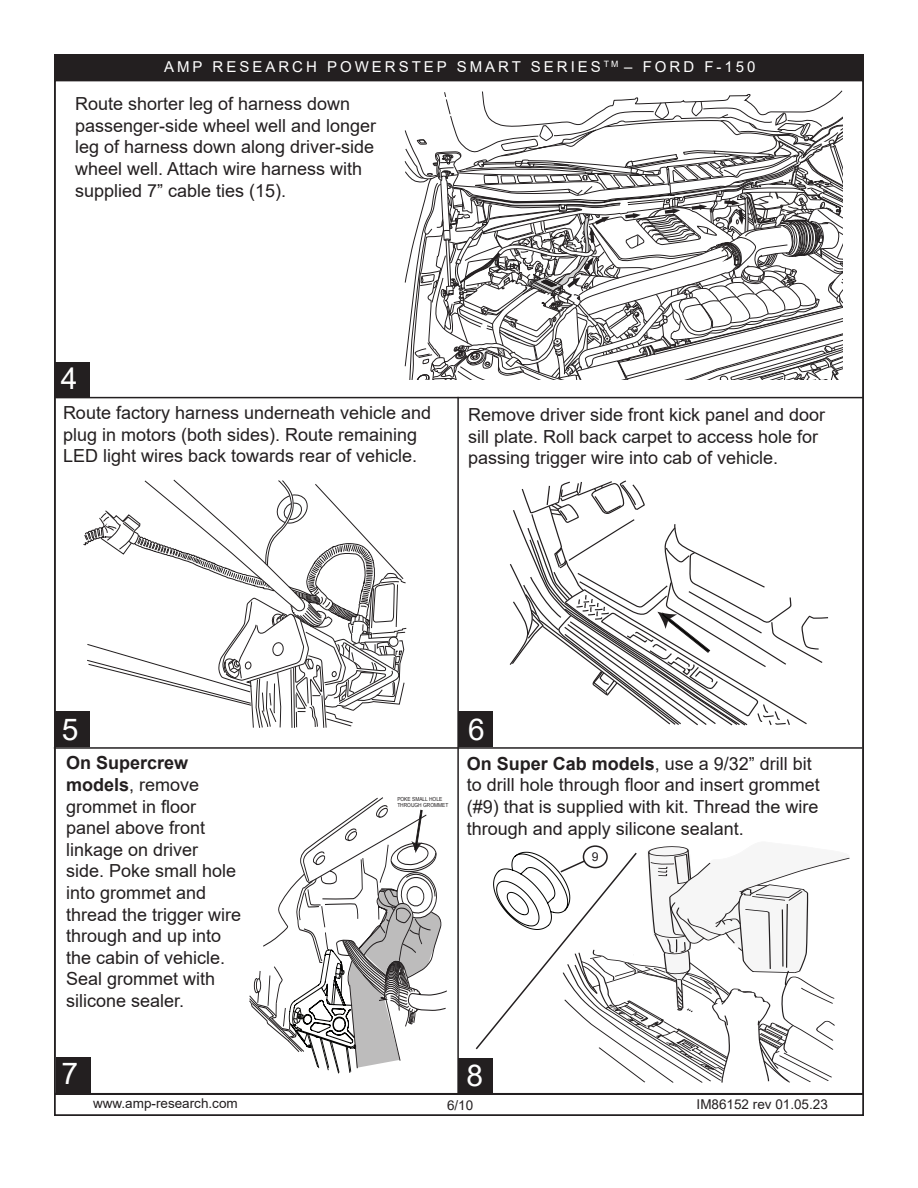
<style>
.page{position:relative;width:918px;height:1188px;background:#fff}
.page>*{position:absolute;margin:0;border:0;box-sizing:border-box;transform-origin:0 0}
.t1{font:30px "Arial";color:#fff}
.t2{font:18px/21.6px "Arial";color:#231f20}
.t3{font:15px "Arial";letter-spacing:.2em;color:#fff}
.t4{font:13.5px "Arial";color:#231f20}
.t5{font:12.3px "Arial";color:#231f20}
.t6{font:5.55px/6.8px "Arial";color:#231f20;scale:.87 1}
.s1{font-weight:700}
</style>
<div class="page">
<div style="left:54px;top:55px;width:809px;height:26px;background:#231f20"></div>
<svg style="left:249px;top:797px;width:198px;height:276px"></svg>
<svg style="left:83px;top:479px;width:324px;height:250px"></svg>
<svg style="left:475px;top:845px;width:375px;height:238px"></svg>
<div style="left:583px;top:845px;width:25px;height:23px;border:2px solid #231f20;border-radius:50%"></div>
<div style="left:55px;top:711px;width:34px;height:36px;background:#231f20"></div>
<div style="left:458px;top:711px;width:35px;height:36px;background:#231f20"></div>
<div style="left:56px;top:1057px;width:34px;height:36px;background:#231f20"></div>
<svg style="left:509px;top:480px;width:319px;height:245px"></svg>
<div style="left:458px;top:1058px;width:35px;height:36px;background:#231f20"></div>
<svg style="left:405px;top:90px;width:438px;height:290px"></svg>
<div style="left:54px;top:1094px;width:810px;height:22px;border:2px solid #231f20"></div>
<hr style="left:56px;top:397px;width:808px;height:1px;background:#231f20">
<hr style="left:457px;top:397px;width:2px;height:697px;background:#231f20">
<div style="left:55px;top:362px;width:35px;height:36px;background:#231f20"></div>
<hr style="left:54px;top:747px;width:808px;height:2px;background:#231f20">
<p class="t3" style="left:164px;top:56px;width:593px">AMP RESEARCH POWERSTEP SMART SERIES <sup>TM</sup> – FORD F-150</p>
<p class="t2" style="left:75px;top:93px;width:303px">Route shorter leg of harness down passenger-side wheel well and longer leg of harness down along driver-side wheel well. Attach wire harness with supplied 7” cable ties (15).</p>
<h1 class="t1" style="left:53px;top:359px;width:36px">1 064</h1>
<p class="t2" style="left:63px;top:402px;width:370px">Route factory harness underneath vehicle and plug in motors (both sides). Route remaining<br>LED light wires back towards rear of vehicle.</p>
<p class="t2" style="left:468px;top:404px;width:359px">Remove driver side front kick panel and door sill plate. Roll back carpet to access hole for passing trigger wire into cab of vehicle.</p>
<h1 class="t1" style="left:62px;top:709px;width:18px">5</h1>
<h1 class="t1" style="left:468px;top:709px;width:18px">6</h1>
<p class="t2" style="left:66px;top:752px;width:177px"><span class="s1">On Supercrew models</span>, remove grommet in floor panel above front linkage on driver<br>side. Poke small hole into grommet and thread the trigger wire through and up into the cabin of vehicle.<br>Seal grommet with silicone sealer.</p>
<p class="t6" style="left:397px;top:795px;width:60px">POKE SMALL HOLE<br>THROUGH GROMMET</p>
<p class="t2" style="left:467px;top:753px;width:355px"><span class="s1">On Super Cab models</span>, use a 9/32” drill bit to drill hole through floor and insert grommet (#9) that is supplied with kit. Thread the wire through and apply silicone sealant.</p>
<p class="t5" style="left:592px;top:848px;width:8px">9</p>
<h1 class="t1" style="left:55px;top:1054px;width:35px">1 67</h1>
<h1 class="t1" style="left:466px;top:1055px;width:18px">8</h1>
<h1 class="t1" style="left:71px;top:1055px;width:18px">0</h1>
<p class="t4" style="left:93px;top:1094px;width:146px">www.amp-research.com</p>
<p class="t4" style="left:447px;top:1096px;width:28px">6/10</p>
<p class="t4" style="left:697px;top:1095px;width:133px">IM86152 rev 01.05.23</p>
</div>
